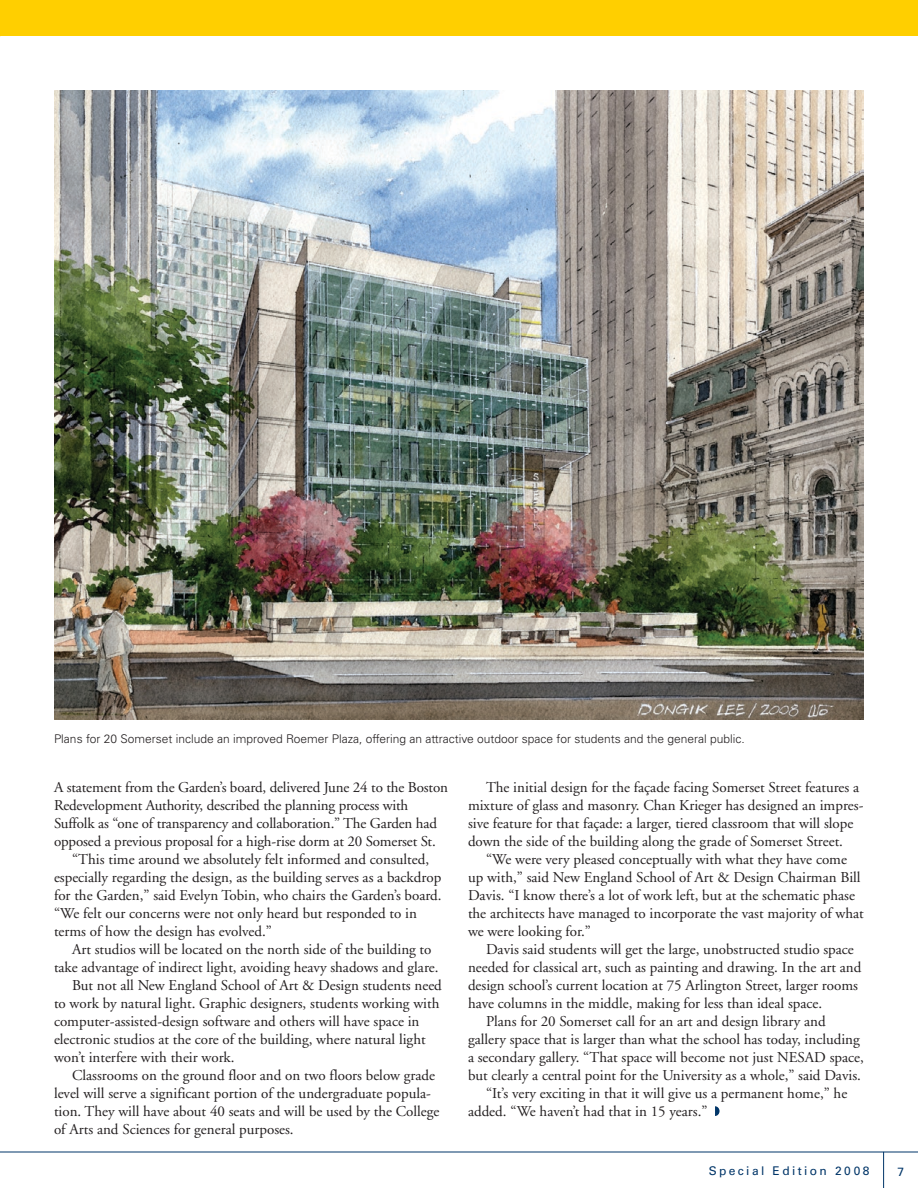
<style>
.page{position:relative;width:918px;height:1188px;background:#fff}
.page>*{position:absolute;margin:0;border:0;box-sizing:border-box;transform-origin:0 0}
.t1{font:15px/18px "Adobe Garamond";color:#231f20}
.t2{font:300 12px "Univers LT Std";color:#231f20}
.t3{font:12px "Univers LT Std";letter-spacing:.2em;color:#003568}
</style>
<div class="page">
<hr style="left:883px;top:1152px;width:1px;height:36px;background:#003568">
<hr style="left:0;top:1152px;width:918px;height:1px;background:#003568">
<div style="left:0;top:0;width:918px;height:36px;background:#ffcf00"></div>
<img style="left:54px;top:90px;width:810px;height:630px">
<svg style="left:715px;top:1106px;width:5px;height:10px"></svg>
<p class="t2" style="left:54px;top:731px;width:692px">Plans for 20 Somerset include an improved Roemer Plaza, offering an attractive outdoor space for students and the general public.</p>
<p class="t1" style="left:54px;top:779px;width:396px">A statement from the Garden’s board, delivered June 24 to the Boston</p>
<p class="t1" style="left:54px;top:797px;width:356px">Redevelopment Authority, described the planning process with</p>
<p class="t1" style="left:54px;top:815px;width:385px">Suffolk as “one of transparency and collaboration.” The Garden had</p>
<p class="t1" style="left:54px;top:833px;width:383px">opposed a previous proposal for a high-rise dorm at 20 Somerset St.</p>
<p class="t1" style="left:72px;top:851px;width:359px">“This time around we absolutely felt informed and consulted,</p>
<p class="t1" style="left:54px;top:869px;width:389px">especially regarding the design, as the building serves as a backdrop</p>
<p class="t1" style="left:54px;top:887px;width:389px">for the Garden,” said Evelyn Tobin, who chairs the Garden’s board.</p>
<p class="t1" style="left:54px;top:905px;width:364px">“We felt our concerns were not only heard but responded to in</p>
<p class="t1" style="left:54px;top:923px;width:219px">terms of how the design has evolved.”</p>
<p class="t1" style="left:72px;top:941px;width:361px">Art studios will be located on the north side of the building to</p>
<p class="t1" style="left:54px;top:959px;width:386px">take advantage of indirect light, avoiding heavy shadows and glare.</p>
<p class="t1" style="left:72px;top:977px;width:371px">But not all New England School of Art &amp; Design students need</p>
<p class="t1" style="left:54px;top:995px;width:387px">to work by natural light. Graphic designers, students working with</p>
<p class="t1" style="left:54px;top:1013px;width:367px">computer-assisted-design software and others will have space in</p>
<p class="t1" style="left:54px;top:1031px;width:373px">electronic studios at the core of the building, where natural light</p>
<p class="t1" style="left:54px;top:1049px;width:182px">won’t interfere with their work.</p>
<p class="t1" style="left:72px;top:1067px;width:365px">Classrooms on the ground floor and on two floors below grade</p>
<p class="t1" style="left:54px;top:1085px;width:378px">level will serve a significant portion of the undergraduate popula-</p>
<p class="t1" style="left:54px;top:1103px;width:387px">tion. They will have about 40 seats and will be used by the College</p>
<p class="t1" style="left:54px;top:1121px;width:241px">of Arts and Sciences for general purposes.</p>
<p class="t1" style="left:468px;top:779px;width:397px;text-indent:18px">The initial design for the façade facing Somerset Street features a mixture of glass and masonry. Chan Krieger has designed an impres&shy;sive feature for that façade: a larger, tiered classroom that will slope down the side of the building along the grade of Somerset Street.</p>
<p class="t1" style="left:468px;top:851px;width:397px;text-indent:18px">“We were very pleased conceptually with what they have come up with,” said New England School of Art &amp; Design Chairman Bill Davis. “I know there’s a lot of work left, but at the schematic phase the architects have managed to incorporate the vast majority of what we were looking for.”</p>
<p class="t1" style="left:486px;top:941px;width:369px">Davis said students will get the large, unobstructed studio space</p>
<p class="t1" style="left:468px;top:959px;width:395px">needed for classical art, such as painting and drawing. In the art and</p>
<p class="t1" style="left:468px;top:977px;width:392px">design school’s current location at 75 Arlington Street, larger rooms</p>
<p class="t1" style="left:468px;top:995px;width:356px">have columns in the middle, making for less than ideal space.</p>
<p class="t1" style="left:486px;top:1013px;width:341px">Plans for 20 Somerset call for an art and design library and</p>
<p class="t1" style="left:468px;top:1031px;width:393px">gallery space that is larger than what the school has today, including</p>
<p class="t1" style="left:468px;top:1049px;width:397px">a secondary gallery. “That space will become not just NESAD space,</p>
<p class="t1" style="left:468px;top:1067px;width:394px">but clearly a central point for the University as a whole,” said Davis.</p>
<p class="t1" style="left:486px;top:1085px;width:363px">“It’s very exciting in that it will give us a permanent home,” he</p>
<p class="t1" style="left:468px;top:1103px;width:241px">added. “We haven’t had that in 15 years.”</p>
<p class="t3" style="left:709px;top:1164px;width:162px">Special Edition 2008</p>
<p class="t3" style="left:897px;top:1164px;width:8px">7</p>
</div>
